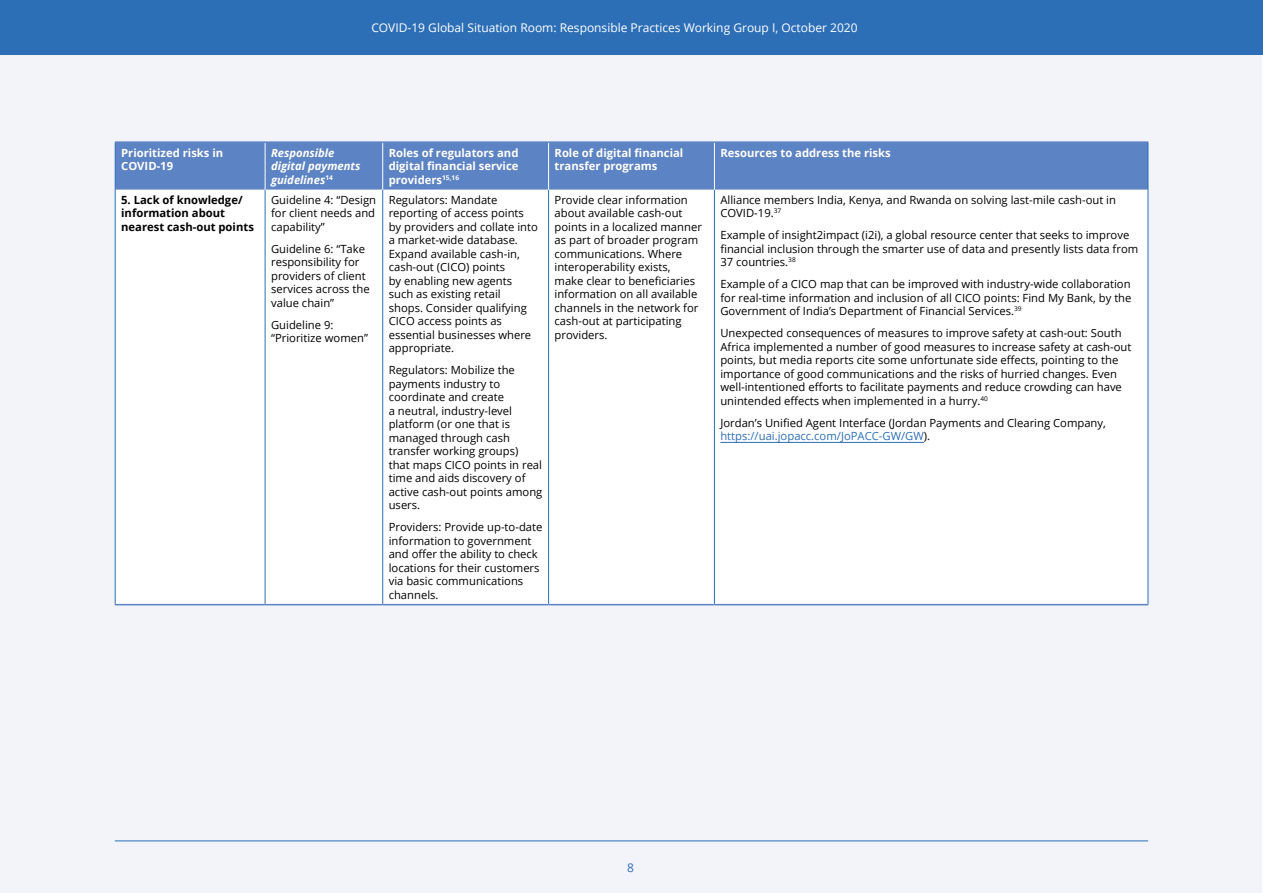
<style>
.page{position:relative;width:1263px;height:893px;background:#fff}
.page>*{position:absolute;margin:0;border:0;box-sizing:border-box;transform-origin:0 0}
.t1{font:12px "Open Sans";color:#fff}
.t2{font:12px "Open Sans";color:#2d6fb7}
.Table_body{font:11.25px/13.5px "Open Sans";color:#000}
.Table_header_text{font:700 11.25px/13.5px "Open Sans";color:#fff}
.Table_body-2{font:700 11.25px/13.5px "Open Sans";color:#000}
.Table_header_text-2{font:italic 700 11.25px/13.5px "Open Sans";color:#fff}
.s1{color:#2d6fb7}
</style>
<div class="page">
<div style="left:1px;top:55px;width:1261px;height:838px;background:#f3f4fa"></div>
<div style="left:0;top:0;width:1263px;height:55px;background:#2d6fb7"></div>
<hr style="left:115px;top:840px;width:1033px;height:1px;background:#2d6fb7">
<div style="left:116px;top:143px;width:1031px;height:47px;background:#5c83c3"></div>
<div style="left:116px;top:190px;width:1031px;height:414px;background:#fff"></div>
<hr style="left:265px;top:190px;width:1px;height:414px;background:#2d6fb7">
<hr style="left:382px;top:190px;width:1px;height:414px;background:#2d6fb7">
<hr style="left:548px;top:190px;width:1px;height:414px;background:#2d6fb7">
<hr style="left:714px;top:190px;width:1px;height:414px;background:#2d6fb7">
<hr style="left:115px;top:604px;width:150px;height:1px;background:#5c83c3">
<hr style="left:265px;top:604px;width:118px;height:1px;background:#5c83c3">
<hr style="left:383px;top:604px;width:166px;height:1px;background:#5c83c3">
<hr style="left:549px;top:604px;width:165px;height:1px;background:#5c83c3">
<hr style="left:714px;top:604px;width:434px;height:1px;background:#5c83c3">
<hr style="left:382px;top:143px;width:1px;height:47px;background:#fff">
<hr style="left:548px;top:143px;width:1px;height:47px;background:#fff">
<hr style="left:714px;top:143px;width:1px;height:47px;background:#fff">
<hr style="left:115px;top:190px;width:1px;height:414px;background:#2d6fb7">
<hr style="left:1147px;top:190px;width:1px;height:414px;background:#2d6fb7">
<hr style="left:265px;top:143px;width:1px;height:47px;background:#fff">
<hr style="left:115px;top:141px;width:150px;height:2px;background:#5c83c3">
<hr style="left:265px;top:141px;width:118px;height:2px;background:#5c83c3">
<hr style="left:383px;top:141px;width:166px;height:2px;background:#5c83c3">
<hr style="left:549px;top:141px;width:165px;height:2px;background:#5c83c3">
<hr style="left:714px;top:141px;width:434px;height:2px;background:#5c83c3">
<hr style="left:115px;top:143px;width:1px;height:47px;background:#2d6fb7">
<hr style="left:1147px;top:143px;width:1px;height:47px;background:#2d6fb7">
<hr style="left:720px;top:442px;width:204px;height:1px;background:#2d6fb7">
<p class="t1" style="left:371px;top:19px;width:488px">COVID-19 Global Situation Room: Responsible Practices Working Group I, October 2020</p>
<p class="Table_header_text" style="left:121px;top:146px;width:104px">Prioritized risks in<br>COVID-19</p>
<p class="Table_header_text-2" style="left:271px;top:146px;width:91px">Responsible digital payments guidelines<sup>14</sup></p>
<p class="Table_header_text" style="left:389px;top:146px;width:131px;text-align:justify">Roles of regulators and digital financial service providers<sup>15,16</sup></p>
<p class="Table_header_text" style="left:555px;top:146px;width:130px">Role of digital financial transfer programs</p>
<p class="Table_header_text" style="left:720px;top:146px;width:172px">Resources to address the risks</p>
<p class="Table_body-2" style="left:121px;top:192px;width:134px">5. Lack of knowledge/ information about nearest cash-out points</p>
<p class="Table_body" style="left:271px;top:192px;width:107px;text-align:justify">Guideline 4: “Design for client needs and capability”</p>
<p class="Table_body" style="left:271px;top:241px;width:100px">Guideline 6: “Take responsibility for providers of client services across the value chain”</p>
<p class="Table_body" style="left:271px;top:317px;width:98px">Guideline 9: “Prioritize women”</p>
<p class="Table_body" style="left:555px;top:192px;width:149px">Provide clear information about available cash-out points in a localized manner as part of broader program communications. Where interoperability exists, make clear to beneficiaries information on all available channels in the network for cash-out at participating providers.</p>
<p class="Table_body" style="left:720px;top:192px;width:397px">Alliance members India, Kenya, and Rwanda on solving last-mile cash-out in<br>COVID-19.<sup>37</sup></p>
<p class="Table_body" style="left:389px;top:192px;width:151px">Regulators: Mandate reporting of access points by providers and collate into a market-wide database.<br>Expand available cash-in, cash-out (CICO) points<br>by enabling new agents such as existing retail shops. Consider qualifying<br>CICO access points as essential businesses where appropriate.</p>
<p class="Table_body" style="left:389px;top:363px;width:155px">Regulators: Mobilize the payments industry to coordinate and create<br>a neutral, industry-level platform (or one that is managed through cash transfer working groups)<br>that maps CICO points in real time and aids discovery of active cash-out points among users.</p>
<p class="Table_body" style="left:389px;top:520px;width:155px">Providers: Provide up-to-date information to government and offer the ability to check locations for their customers via basic communications channels.</p>
<p class="Table_body" style="left:720px;top:228px;width:419px">Example of insight2impact (i2i), a global resource center that seeks to improve financial inclusion through the smarter use of data and presently lists data from<br>37 countries.<sup>38</sup></p>
<p class="Table_body" style="left:720px;top:277px;width:413px;text-align:justify">Example of a CICO map that can be improved with industry-wide collaboration for real-time information and inclusion of all CICO points: Find My Bank, by the Government of India’s Department of Financial Services.<sup>39</sup></p>
<p class="Table_body" style="left:720px;top:326px;width:413px">Unexpected consequences of measures to improve safety at cash-out: South Africa implemented a number of good measures to increase safety at cash-out points, but media reports cite some unfortunate side effects, pointing to the importance of good communications and the risks of hurried changes. Even well-intentioned efforts to facilitate payments and reduce crowding can have unintended effects when implemented in a hurry.<sup>40</sup></p>
<p class="Table_body" style="left:720px;top:415px;width:387px">Jordan’s Unified Agent Interface (Jordan Payments and Clearing Company, <span class="s1">https://uai.jopacc.com/JoPACC-GW/GW</span>).</p>
<p class="t2" style="left:627px;top:859px;width:8px">8</p>
</div>
